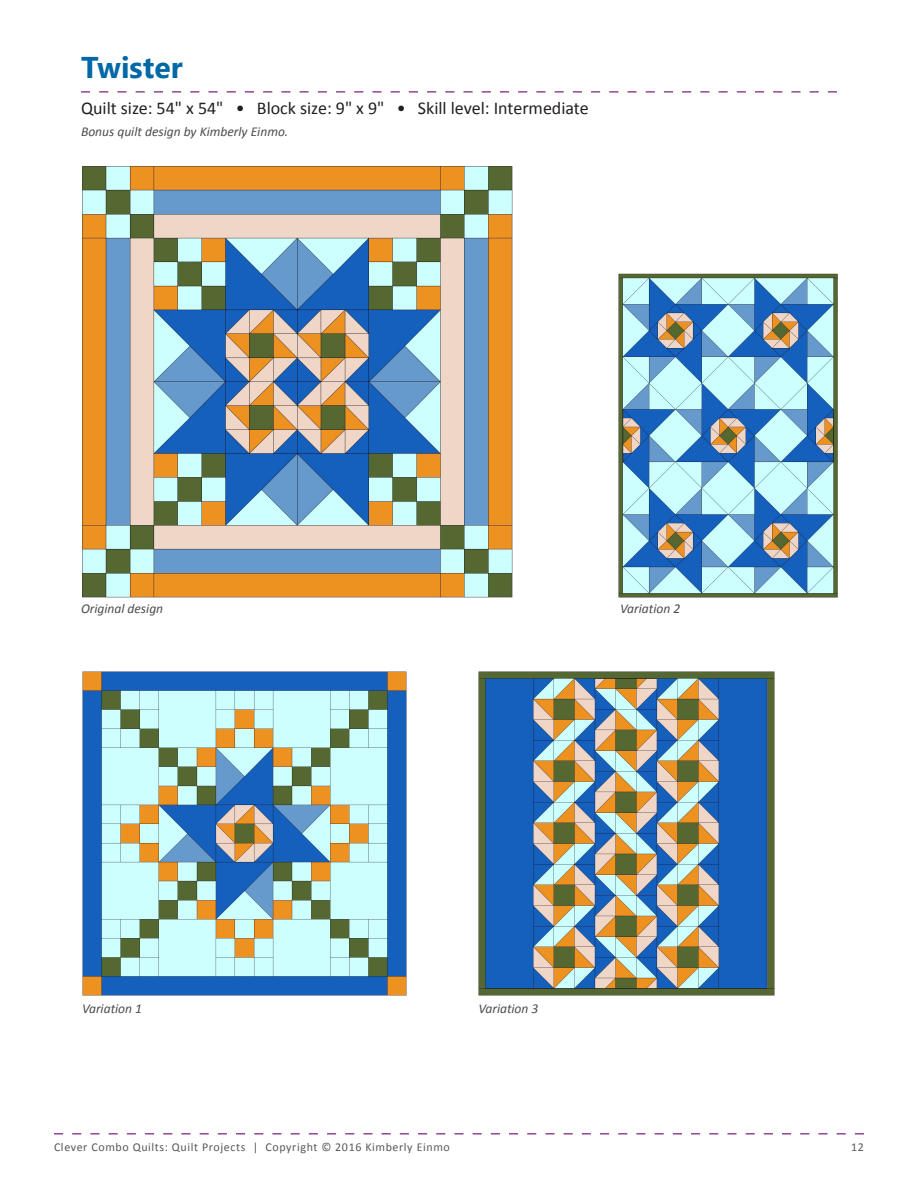
<style>
.page{position:relative;width:918px;height:1188px;background:#fff}
.page>*{position:absolute;margin:0;border:0;box-sizing:border-box;transform-origin:0 0}
.Subhead{font:700 30px "Gadugi";color:#0068a6}
.Body{font:18px "Calibri";color:#231f20}
.t1{font:italic 13.5px "Calibri";color:#4b4c4d}
.t2{font:12px "Calibri";letter-spacing:.05em;color:#57585a}
</style>
<div class="page">
<svg style="left:54px;top:1133px;width:810px;height:2px"></svg>
<svg style="left:81px;top:91px;width:756px;height:2px"></svg>
<img style="left:82px;top:166px;width:431px;height:431px">
<img style="left:82px;top:672px;width:324px;height:324px">
<img style="left:618px;top:273px;width:219px;height:324px">
<img style="left:478px;top:672px;width:297px;height:324px">
<p class="Subhead" style="left:81px;top:49px;width:103px">Twister</p>
<p class="Body" style="left:81px;top:97px;width:509px">Quilt size: 54" x 54" • Block size: 9" x 9" • Skill level: Intermediate</p>
<p class="t1" style="left:81px;top:123px;width:209px">Bonus quilt design by Kimberly Einmo.</p>
<p class="t1" style="left:81px;top:599px;width:84px">Original design</p>
<p class="t1" style="left:82px;top:999px;width:61px">Variation 1</p>
<p class="t1" style="left:620px;top:599px;width:61px">Variation 2</p>
<p class="t1" style="left:478px;top:999px;width:61px">Variation 3</p>
<p class="t2" style="left:54px;top:1139px;width:397px">Clever Combo Quilts: Quilt Projects | Copyright © 2016 Kimberly Einmo</p>
<p class="t2" style="left:851px;top:1139px;width:14px">12</p>
</div>
